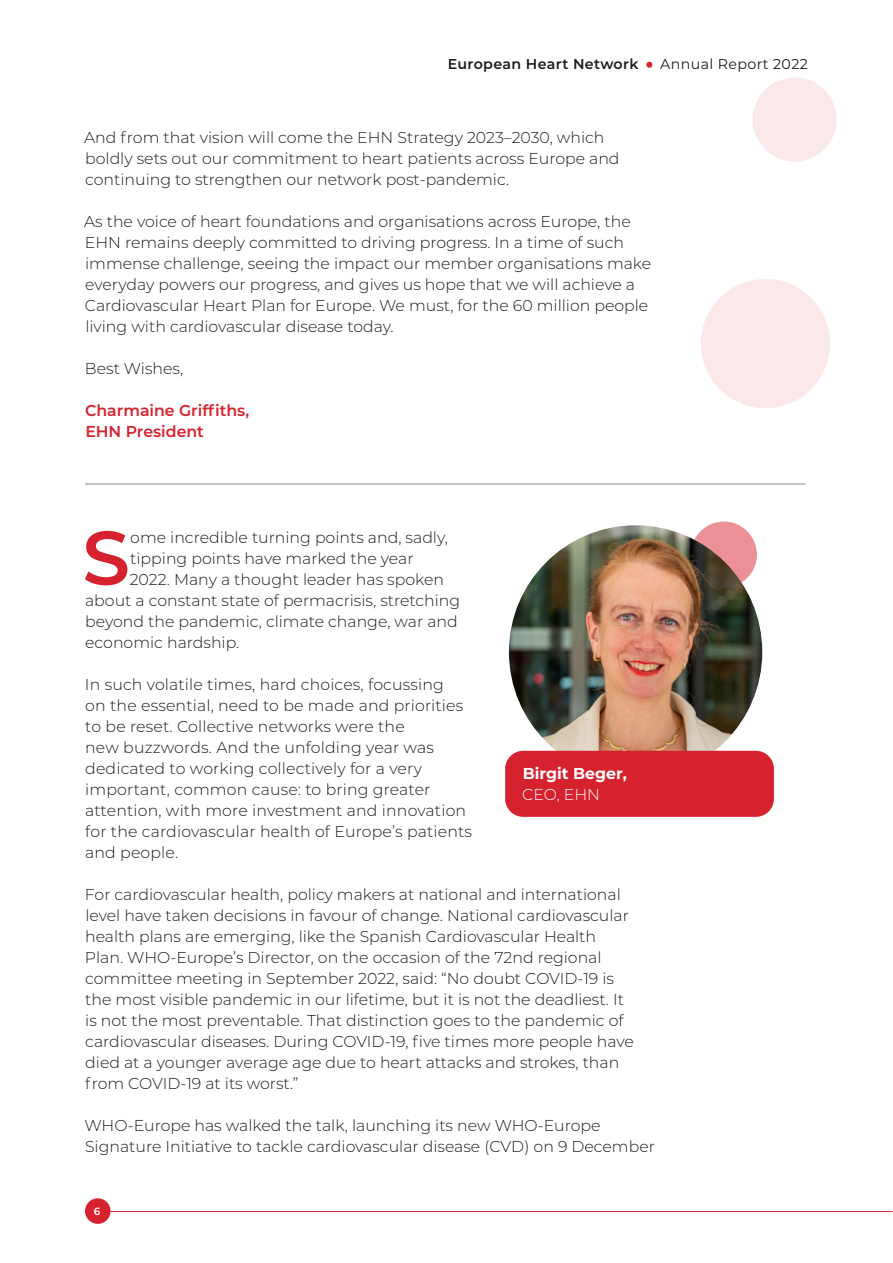
<style>
.page{position:relative;width:893px;height:1263px;background:#fff}
.page>*{position:absolute;margin:0;border:0;box-sizing:border-box;transform-origin:0 0}
.t1{font:600 75.75px "Montserrat";color:#d6222e}
.t2{font:300 15.75px/21px "Montserrat";color:#1d1d1b}
.t3{font:600 15.75px/21px "Montserrat";color:#d6222e}
.t4{font:700 15.75px "Montserrat";color:#fff}
.t5{font:300 15.75px "Montserrat";color:#fff}
.t6{font:600 14.25px "Montserrat";letter-spacing:.025em;color:#1d1d1b}
.t7{font:14.25px "Montserrat";letter-spacing:.025em;color:#1d1d1b}
.t8{font:600 10.5px "Montserrat";color:#fff}
</style>
<div class="page">
<div style="left:701px;top:279px;width:129px;height:129px;background:#fbe9ea;border-radius:50%"></div>
<div style="left:753px;top:78px;width:84px;height:84px;background:#fbe9ea;border-radius:50%"></div>
<hr style="left:85px;top:484px;width:720px;height:1px;background:#878787">
<div style="left:691px;top:522px;width:66px;height:66px;background:#ea9096;border-radius:50%"></div>
<img style="left:509px;top:525px;width:253px;height:254px;border-radius:127px">
<div style="left:505px;top:751px;width:269px;height:66px;background:#d6222e;border-radius:18px"></div>
<div style="left:85px;top:1198px;width:26px;height:26px;background:#d6222e;border-radius:50%"></div>
<svg style="left:646px;top:62px;width:6px;height:6px"></svg>
<hr style="left:111px;top:1211px;width:782px;height:1px;background:#d6222e">
<p class="t6" style="left:448px;top:54px;width:192px">European Heart Network</p>
<p class="t7" style="left:660px;top:54px;width:149px">Annual Report 2022</p>
<p class="t2" style="left:84px;top:126px;width:537px">And from that vision will come the EHN Strategy 2023–2030, which boldly sets out our commitment to heart patients across Europe and continuing to strengthen our network post-pandemic.</p>
<p class="t2" style="left:84px;top:210px;width:569px">As the voice of heart foundations and organisations across Europe, the EHN remains deeply committed to driving progress. In a time of such immense challenge, seeing the impact our member organisations make everyday powers our progress, and gives us hope that we will achieve a Cardiovascular Heart Plan for Europe. We must, for the 60 million people living with cardiovascular disease today.</p>
<p class="t2" style="left:85px;top:357px;width:100px">Best Wishes,</p>
<p class="t3" style="left:85px;top:399px;width:166px">Charmaine Griffiths,<br>EHN President</p>
<h1 class="t1" style="left:82px;top:504px;width:49px">S</h1>
<p class="t2" style="left:130px;top:526px;width:319px">ome incredible turning points and, sadly,</p>
<p class="t2" style="left:130px;top:547px;width:285px">tipping points have marked the year</p>
<p class="t2" style="left:130px;top:568px;width:316px">2022. Many a thought leader has spoken</p>
<p class="t2" style="left:85px;top:589px;width:377px">about a constant state of permacrisis, stretching</p>
<p class="t2" style="left:85px;top:610px;width:374px">beyond the pandemic, climate change, war and</p>
<p class="t2" style="left:85px;top:631px;width:155px">economic hardship.</p>
<p class="t2" style="left:85px;top:673px;width:389px">In such volatile times, hard choices, focussing<br>on the essential, need to be made and priorities to be reset. Collective networks were the<br>new buzzwords. And the unfolding year was dedicated to working collectively for a very important, common cause: to bring greater attention, with more investment and innovation for the cardiovascular health of Europe’s patients and people.</p>
<p class="t2" style="left:85px;top:883px;width:550px">For cardiovascular health, policy makers at national and international level have taken decisions in favour of change. National cardiovascular health plans are emerging, like the Spanish Cardiovascular Health Plan. WHO-Europe’s Director, on the occasion of the 72nd regional committee meeting in September 2022, said: “No doubt COVID-19 is the most visible pandemic in our lifetime, but it is not the deadliest. It is not the most preventable. That distinction goes to the pandemic of cardiovascular diseases. During COVID-19, five times more people have died at a younger average age due to heart attacks and strokes, than from COVID-19 at its worst.”</p>
<p class="t2" style="left:85px;top:1114px;width:572px">WHO-Europe has walked the talk, launching its new WHO-Europe<br>Signature Initiative to tackle cardiovascular disease (CVD) on 9 December</p>
<p class="t4" style="left:523px;top:762px;width:106px">Birgit Beger,</p>
<p class="t5" style="left:522px;top:783px;width:80px">CEO, EHN</p>
<p class="t8" style="left:94px;top:1203px;width:8px">6</p>
</div>
